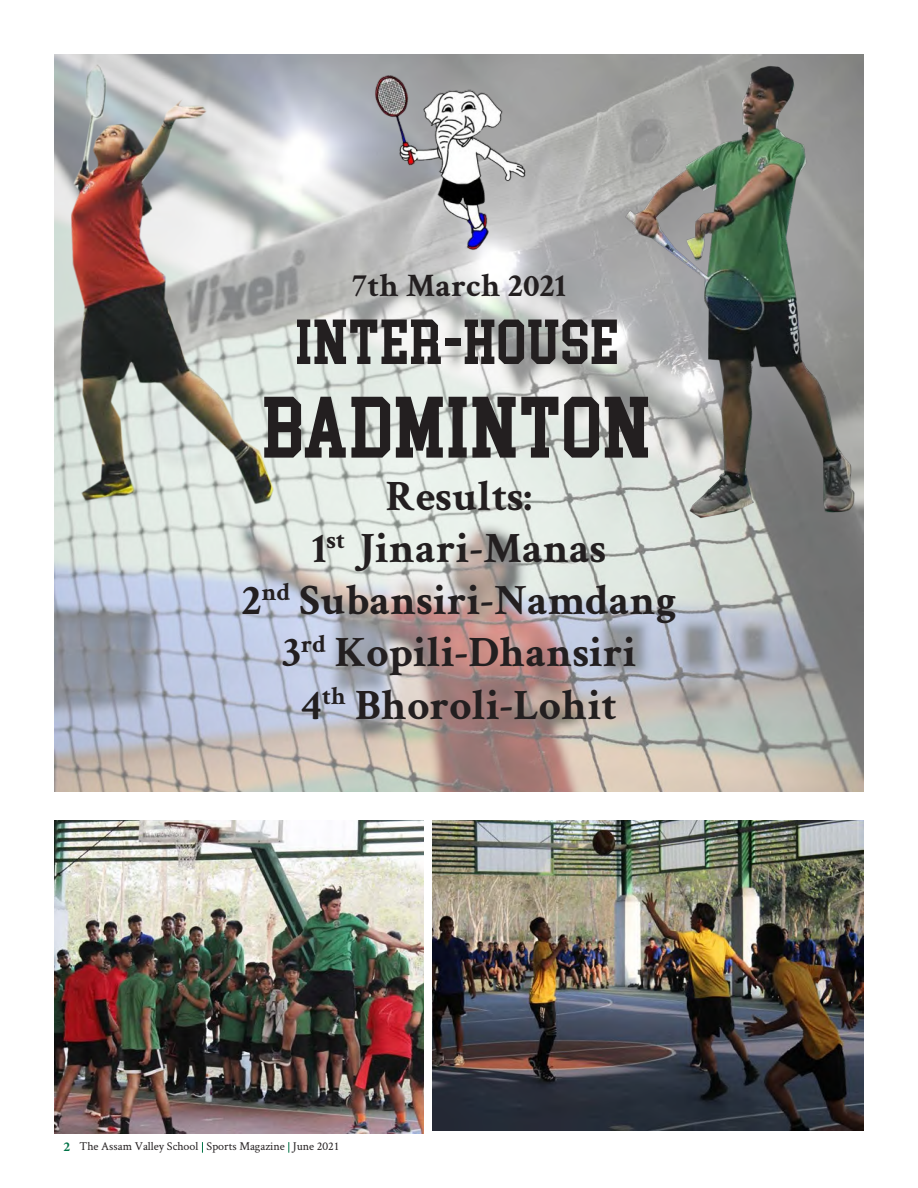
<style>
.page{position:relative;width:918px;height:1188px;background:#fff}
.page>*{position:absolute;margin:0;border:0;box-sizing:border-box;transform-origin:0 0}
.head{font:78px "College Block";color:#231f20}
.head-2{font:57px "College Block";color:#231f20}
.t1{font:700 43.5px "Crimson Text";color:#231f20}
.t2{font:700 33px "Crimson Text";color:#231f20}
.t3{font:12px "Crimson Text";color:#231f20}
.s1{font-family:"Minion Pro";font-weight:700;font-size:13.5px;color:#007246}
</style>
<div class="page">
<img style="left:54px;top:54px;width:810px;height:737px">
<img style="left:54px;top:821px;width:370px;height:313px">
<img style="left:432px;top:821px;width:432px;height:309px">
<img style="left:571px;top:54px;width:293px;height:553px">
<img style="left:54px;top:54px;width:269px;height:561px">
<img style="left:372px;top:54px;width:157px;height:252px">
<p class="t2" style="left:352px;top:265px;width:216px">7th March 2021</p>
<p class="head-2" style="left:297px;top:304px;width:326px">INTER-HOUSE</p>
<p class="head" style="left:264px;top:375px;width:391px">BADMINTON</p>
<p class="t1" style="left:386px;top:469px;width:148px">Results:</p>
<p class="t1" style="left:312px;top:522px;width:296px">1<sup>st</sup> Jinari-Manas</p>
<p class="t1" style="left:241px;top:574px;width:437px">2<sup>nd</sup> Subansiri-Namdang</p>
<p class="t1" style="left:282px;top:626px;width:356px">3<sup>rd</sup> Kopili-Dhansiri</p>
<p class="t1" style="left:301px;top:678px;width:318px">4<sup>th</sup> Bhoroli-Lohit</p>
<p class="t3" style="left:63px;top:1138px;width:278px"><span class="s1">2</span> The Assam Valley School Sports Magazine June 2021</p>
</div>
